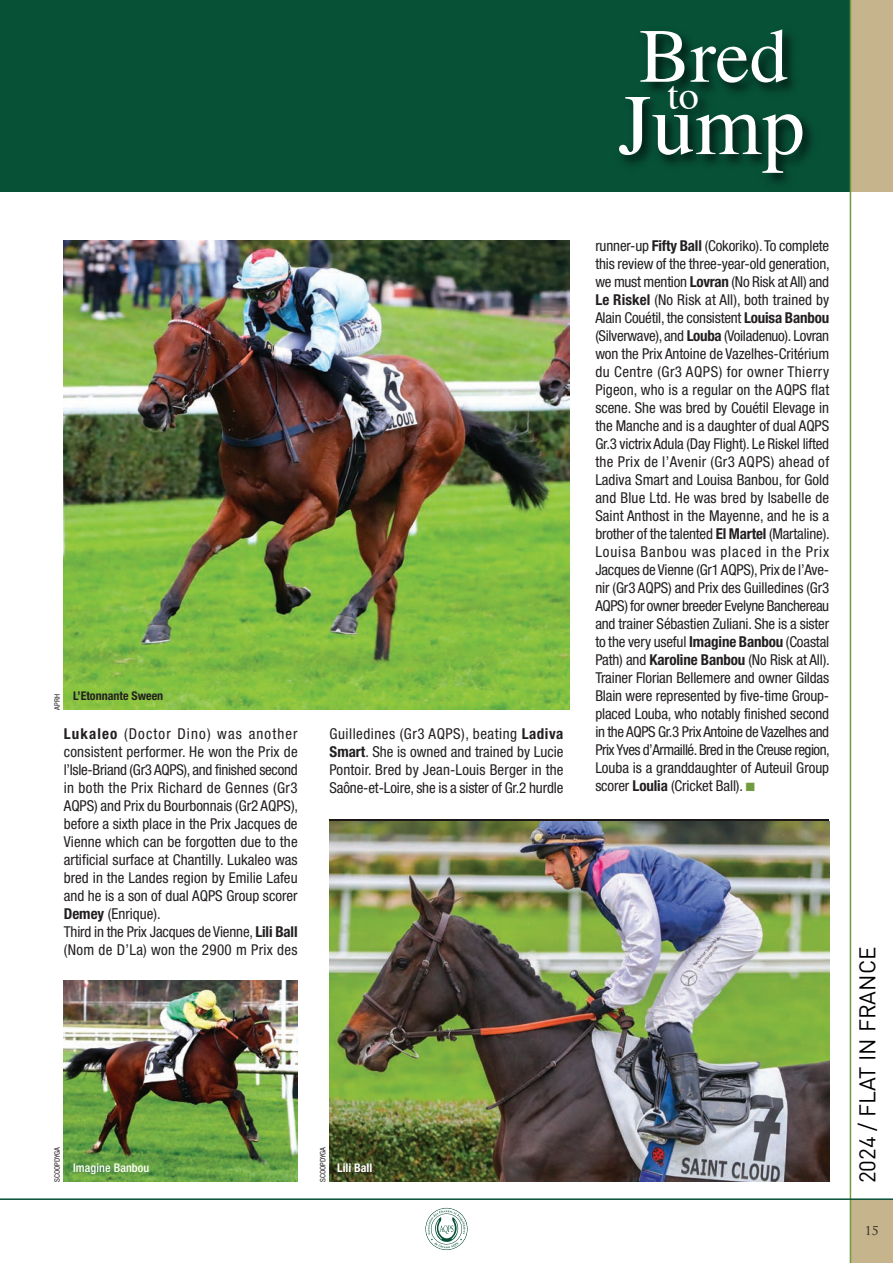
<style>
.page{position:relative;width:893px;height:1263px;background:#fff}
.page>*{position:absolute;margin:0;border:0;box-sizing:border-box;transform-origin:0 0}
.t1{font:86.25px "Times";color:#fff}
.t2{font:76.65px "Times";color:#fff}
.t3{font:40.35px "Times";color:#fff}
.t4{font:22.5px "DIN";color:#000}
.t5{font:condensed 15px/18px "Helvetica Neue";color:#231f20;text-align:justify}
.t6{font:700 condensed 12px "Helvetica Neue";color:#231f20}
.t7{font:500 condensed 12px "Helvetica Neue LT Std";letter-spacing:.01em;color:#fff}
.t8{font:700 condensed 12px "Helvetica Neue";color:#fff}
.t9{font:12px "Trajan Pro";color:#231f20}
.t10{font:condensed 7.5px "Helvetica Neue";color:#231f20}
.s1{font-weight:700}
.s2{color:#719b3f}
</style>
<div class="page">
<div style="left:0;top:0;width:893px;height:191px;background:#075137"></div>
<img style="left:647px;top:0;width:203px;height:60px">
<img style="left:521px;top:60px;width:372px;height:172px">
<div style="left:850px;top:1199px;width:43px;height:64px;background:#c5b48c"></div>
<div style="left:850px;top:0;width:43px;height:191px;background:#c5b48c"></div>
<hr style="left:850px;top:0;width:1px;height:1263px;background:#719b3f">
<hr style="left:0;top:1198px;width:893px;height:2px;background:#075137">
<img style="left:64px;top:240px;width:506px;height:470px">
<img style="left:330px;top:822px;width:499px;height:360px">
<img style="left:64px;top:981px;width:234px;height:201px">
<svg style="left:425px;top:1208px;width:43px;height:42px"></svg>
<p class="t10" style="left:54px;top:710px;width:17px;rotate:-90deg">APRH</p>
<p class="t6" style="left:73px;top:691px;width:92px">L’Etonnante Sween</p>
<p class="t5" style="left:64px;top:725px;width:236px"><span class="s1">Lukaleo</span> (Doctor Dino) was another consistent performer. He won the Prix de l’Isle-Briand (Gr3 AQPS), and finished second in both the Prix Richard de Gennes (Gr3<br>AQPS) and Prix du Bourbonnais (Gr2 AQPS), before a sixth place in the Prix Jacques de Vienne which can be forgotten due to the artificial surface at Chantilly. Lukaleo was bred in the Landes region by Emilie Lafeu and he is a son of dual AQPS Group scorer <span class="s1">Demey</span> (Enrique).</p>
<p class="t5" style="left:64px;top:923px;width:235px">Third in the Prix Jacques de Vienne, <span class="s1">Lili Ball </span>(Nom de D’La) won the 2900 m Prix des</p>
<p class="t5" style="left:330px;top:725px;width:235px">Guilledines (Gr3 AQPS), beating <span class="s1">Ladiva Smart</span>. She is owned and trained by Lucie Pontoir. Bred by Jean-Louis Berger in the Saône-et-Loire, she is a sister of Gr.2 hurdle</p>
<p class="t10" style="left:54px;top:1182px;width:36px;rotate:-90deg">SCOOPDYGA</p>
<p class="t7" style="left:73px;top:1163px;width:78px">Imagine Banbou</p>
<p class="t10" style="left:320px;top:1182px;width:36px;rotate:-90deg">SCOOPDYGA</p>
<p class="t8" style="left:337px;top:1163px;width:37px">Lili Ball</p>
<p class="t2" style="left:639px;top:24px;width:150px">Bred</p>
<p class="t3" style="left:667px;top:79px;width:33px">to</p>
<p class="t1" style="left:618px;top:89px;width:188px">Jump</p>
<p class="t5" style="left:595px;top:238px;width:236px">runner-up <span class="s1">Fifty Ball</span> (Cokoriko). To complete this review of the three-year-old generation, we must mention <span class="s1">Lovran</span> (No Risk at All) and <span class="s1">Le Riskel</span> (No Risk at All), both trained by Alain Couétil, the consistent <span class="s1">Louisa Banbou </span>(Silverwave), and <span class="s1">Louba</span> (Voiladenuo). Lovran won the Prix Antoine de Vazelhes-Critérium du Centre (Gr3 AQPS) for owner Thierry Pigeon, who is a regular on the AQPS flat scene. She was bred by Couétil Elevage in the Manche and is a daughter of dual AQPS Gr.3 victrix Adula (Day Flight). Le Riskel lifted the Prix de l’Avenir (Gr3 AQPS) ahead of Ladiva Smart and Louisa Banbou, for Gold and Blue Ltd. He was bred by Isabelle de Saint Anthost in the Mayenne, and he is a brother of the talented <span class="s1">El Martel</span> (Martaline).<br>Louisa Banbou was placed in the Prix Jacques de Vienne (Gr1 AQPS), Prix de l’Ave&shy;nir (Gr3 AQPS) and Prix des Guilledines (Gr3<br>AQPS) for owner breeder Evelyne Banchereau and trainer Sébastien Zuliani. She is a sister to the very useful <span class="s1">Imagine Banbou</span> (Coastal Path) and <span class="s1">Karoline Banbou</span> (No Risk at All).<br>Trainer Florian Bellemere and owner Gildas Blain were represented by five-time Group&shy;placed Louba, who notably finished second in the AQPS Gr.3 Prix Antoine de Vazelhes and Prix Yves d’Armaillé. Bred in the Creuse region, Louba is a granddaughter of Auteuil Group scorer <span class="s1">Loulia</span> (Cricket Ball). <span class="s2">■</span></p>
<p class="t4" style="left:859px;top:1183px;width:238px;rotate:-90deg">2024 / FLAT IN FRANCE</p>
<p class="t9" style="left:865px;top:1224px;width:15px">15</p>
</div>
